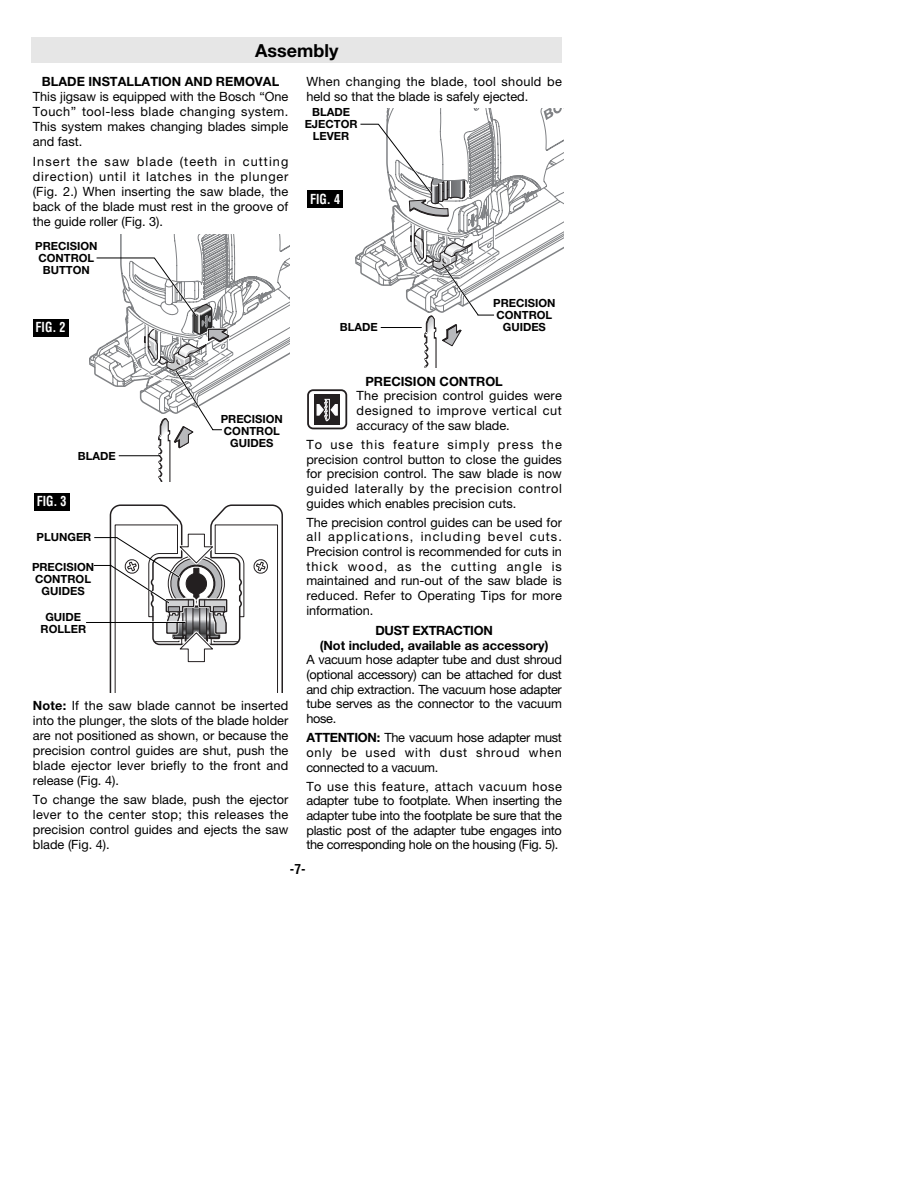
<style>
.page{position:relative;width:918px;height:1188px;background:#fff}
.page>*{position:absolute;margin:0;border:0;box-sizing:border-box;transform-origin:0 0}
.t1{font:700 18px "Helvetica Neue";color:#000}
.t2{font:700 condensed 13.5px "Helvetica";color:#fff;scale:.9 1}
.t3{font:700 condensed 13.5px "Helvetica";color:#000}
.t4{font:12.75px/14.7px "Helvetica Neue";color:#000;text-align:justify}
.t5{font:700 12.75px/14.7px "Helvetica Neue";color:#000;text-align:center}
.t6{font:700 11.25px/12px "Helvetica Neue";color:#000;text-align:center}
.s1{font-weight:700}
</style>
<div class="page">
<div style="left:32px;top:38px;width:530px;height:25px;background:#e6e6e6"></div>
<div style="left:33px;top:319px;width:36px;height:18px;background:#000"></div>
<div style="left:307px;top:389px;width:40px;height:40px;border:2px solid #231f20;border-radius:5px"></div>
<div style="left:314px;top:394px;width:26px;height:31px;background:#231f20"></div>
<svg style="left:316px;top:399px;width:22px;height:23px"></svg>
<svg style="left:89px;top:234px;width:200px;height:248px"></svg>
<svg style="left:355px;top:108px;width:209px;height:260px"></svg>
<div style="left:307px;top:190px;width:36px;height:18px;background:#000"></div>
<hr style="left:86px;top:622px;width:99px;height:1px;background:#000">
<svg style="left:93px;top:504px;width:190px;height:188px"></svg>
<div style="left:34px;top:493px;width:36px;height:18px;background:#000"></div>
<h1 class="t1" style="left:255px;top:44px;width:85px">Assembly</h1>
<p class="t5" style="left:42px;top:76px;width:239px">BLADE INSTALLATION AND REMOVAL</p>
<p class="t4" style="left:33px;top:91px;width:257px">This jigsaw is equipped with the Bosch “One Touch” tool-less blade changing system.<br>This system makes changing blades simple and fast.</p>
<p class="t4" style="left:33px;top:155px;width:257px">Insert the saw blade (teeth in cutting direction) until it latches in the plunger (Fig. 2.) When inserting the saw blade, the back of the blade must rest in the groove of the guide roller (Fig. 3).</p>
<p class="t4" style="left:306px;top:76px;width:257px">When changing the blade, tool should be held so that the blade is safely ejected.</p>
<p class="t6" style="left:305px;top:107px;width:54px">BLADE<br>EJECTOR<br>LEVER</p>
<p class="t2" style="left:310px;top:193px;width:35px">FIG. 4</p>
<p class="t6" style="left:35px;top:241px;width:64px">PRECISION<br>CONTROL<br>BUTTON</p>
<p class="t2" style="left:36px;top:322px;width:35px">FIG. 2</p>
<p class="t6" style="left:78px;top:451px;width:39px">BLADE</p>
<p class="t2" style="left:37px;top:496px;width:35px">FIG. 3</p>
<p class="t6" style="left:37px;top:532px;width:56px">PLUNGER</p>
<p class="t6" style="left:32px;top:562px;width:64px">PRECISION<br>CONTROL<br>GUIDES</p>
<p class="t6" style="left:41px;top:612px;width:47px">GUIDE<br>ROLLER</p>
<p class="t6" style="left:221px;top:414px;width:64px">PRECISION<br>CONTROL<br>GUIDES</p>
<p class="t4" style="left:33px;top:699px;width:257px"><span class="s1">Note:</span> If the saw blade cannot be inserted into the plunger, the slots of the blade holder are not positioned as shown, or because the precision control guides are shut, push the blade ejector lever briefly to the front and release (Fig. 4).</p>
<p class="t4" style="left:33px;top:794px;width:257px">To change the saw blade, push the ejector lever to the center stop; this releases the precision control guides and ejects the saw blade (Fig. 4).</p>
<p class="t6" style="left:340px;top:322px;width:39px">BLADE</p>
<p class="t6" style="left:493px;top:298px;width:64px">PRECISION<br>CONTROL<br>GUIDES</p>
<p class="t5" style="left:365px;top:375px;width:139px">PRECISION CONTROL</p>
<p class="t4" style="left:357px;top:390px;width:207px">The precision control guides were designed to improve vertical cut accuracy of the saw blade.</p>
<p class="t4" style="left:306px;top:438px;width:257px">To use this feature simply press the precision control button to close the guides for precision control. The saw blade is now guided laterally by the precision control guides which enables precision cuts.</p>
<p class="t4" style="left:306px;top:516px;width:257px">The precision control guides can be used for all applications, including bevel cuts.<br>Precision control is recommended for cuts in thick wood, as the cutting angle is maintained and run-out of the saw blade is reduced. Refer to Operating Tips for more information.</p>
<p class="t5" style="left:320px;top:624px;width:230px">DUST EXTRACTION<br>(Not included, available as accessory)</p>
<p class="t4" style="left:306px;top:654px;width:257px">A vacuum hose adapter tube and dust shroud (optional accessory) can be attached for dust and chip extraction. The vacuum hose adapter tube serves as the connector to the vacuum hose.</p>
<p class="t4" style="left:306px;top:732px;width:257px"><span class="s1">ATTENTION:</span> The vacuum hose adapter must only be used with dust shroud when connected to a vacuum.</p>
<p class="t4" style="left:306px;top:780px;width:257px">To use this feature, attach vacuum hose adapter tube to footplate. When inserting the adapter tube into the footplate be sure that the plastic post of the adapter tube engages into the corresponding hole on the housing (Fig. 5).</p>
<p class="t3" style="left:290px;top:864px;width:17px">-7-</p>
</div>
